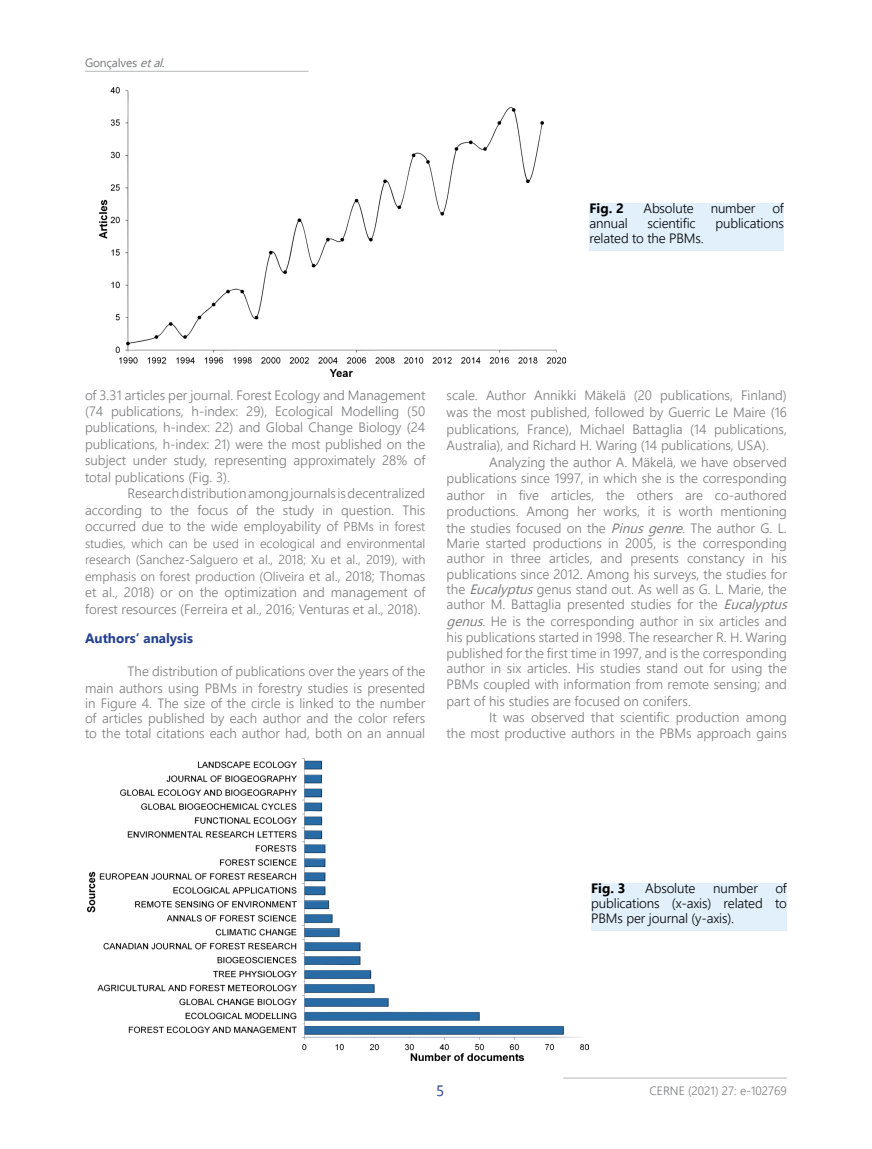
<style>
.page{position:relative;width:872px;height:1149px;background:#fff}
.page>*{position:absolute;margin:0;border:0;box-sizing:border-box;transform-origin:0 0}
.t1{font:15px "Nirmala UI";color:#25408f}
.t2{font:300 13.5px/15.9px "Nirmala UI";color:#78797b;text-align:justify}
.t3{font:300 13.5px/15px "Nirmala UI";letter-spacing:-.01em;color:#000;text-align:justify}
.t4{font:700 13.5px "Nirmala UI";color:#25408f}
.t5{font:700 13.5px "Nirmala UI";color:#000}
.t6{font:300 12.75px/16.5px "Nirmala UI";color:#78797b;text-align:justify}
.t7{font:300 12px "Nirmala UI";color:#78797b}
.t8{font:12px "Nirmala UI";letter-spacing:-.015em;color:#78797b}
.s1{font-style:italic}
.s2{font-size:12.75px}
.s3{font-size:13.5px}
.s4{font-weight:400;font-style:italic}
</style>
<div class="page">
<hr style="left:563px;top:1077px;width:224px;height:1px;background:#bdbfc1">
<hr style="left:85px;top:71px;width:223px;height:1px;background:#bdbfc1">
<img style="left:99px;top:87px;width:467px;height:289px">
<div style="left:589px;top:203px;width:194px;height:48px;background:#e1f0fb"></div>
<img style="left:87px;top:758px;width:502px;height:302px">
<div style="left:591px;top:883px;width:196px;height:47px;background:#e1f0fb"></div>
<p class="t8" style="left:85px;top:53px;width:86px">Gonçalves <span class="s1">etal.</span></p>
<p class="t5" style="left:589px;top:198px;width:36px">Fig. 2</p>
<p class="t3" style="left:643px;top:200px;width:52px">Absolute</p>
<p class="t3" style="left:710px;top:200px;width:46px">number</p>
<p class="t3" style="left:772px;top:200px;width:13px">of</p>
<p class="t3" style="left:589px;top:215px;width:40px">annual</p>
<p class="t3" style="left:647px;top:215px;width:50px">scientific</p>
<p class="t3" style="left:715px;top:215px;width:70px">publications</p>
<p class="t3" style="left:589px;top:230px;width:116px">related to the PBMs.</p>
<p class="t2" style="left:85px;top:387px;width:342px;line-height:15px">of 3.31 articles per journal. Forest Ecology and Management (74 publications, h-index: 29), Ecological Modelling (50</p>
<p class="t2" style="left:85px;top:418px;width:342px;line-height:16.5px">publications, h-index: 22) and Global Change Biology (24 publications, h-index: 21) were the most published on the subject under study, representing approximately 28% of total publications (Fig. 3).</p>
<p class="t2" style="left:85px;top:484px;width:342px;line-height:16.5px;text-indent:43px">Research distribution among journals is decentralized according to the focus of the study in question. This occurred due to the wide employability of <span class="s2">PBMs in forest</span></p>
<p class="t6" style="left:85px;top:534px;width:342px">studies, which can be used in ecological and environmental research (Sanchez-Salguero et al., 2018; Xu et al., 2019), with emphasis on forest production (Oliveira <span class="s3">et al., 2018; Thomas</span></p>
<p class="t2" style="left:85px;top:583px;width:342px;line-height:16.5px">et al., 2018) or on the optimization and management of forest resources (Ferreira et al., 2016; Venturas et al., 2018).</p>
<p class="t4" style="left:85px;top:627px;width:109px">Authors’ analysis</p>
<p class="t2" style="left:85px;top:662px;width:342px;line-height:16.5px;text-align:right">The distribution of publications over the years of the<br>main authors using PBMs in forestry studies is presented</p>
<p class="t2" style="left:85px;top:694px;width:342px;line-height:15px">in Figure 4. The size of the circle is linked to the number of articles published by each author and the color refers to the total citations each author had, both on an annual</p>
<p class="t2" style="left:446px;top:386px;width:342px;line-height:16.5px">scale. Author Annikki Mäkelä (20 publications, Finland) was the most published, followed by Guerric Le Maire (16 publications, France), Michael Battaglia (14 publications, Australia), and Richard H. Waring (14 publications, USA).</p>
<p class="t2" style="left:446px;top:453px;width:347px;text-align:left;text-indent:43px">Analyzing the author A. Mäkelä, we have observed publications since 1997, in which she is the corresponding author in five articles, the others are co-authored productions. Among her works, it is worth mentioning the studies focused on the <span class="s4">Pinusgenre</span>. The author G. L.<br>Marie started productions in 2005, is the corresponding author in three articles, and presents constancy in his publications since 2012. Among his surveys, the studies for the <span class="s4">Eucalyptus</span>genus stand out. As well as G. L. Marie, the author M. Battaglia presented studies for the <span class="s4">Eucalyptus genus</span>. He is the corresponding author in six articles and his publications started in 1998. The researcher R. H. Waring published for the first time in 1997, and is the corresponding author in six articles. His studies stand out for using the PBMs coupled with information from remote sensing; and part of his studies are focused on conifers.</p>
<p class="t2" style="left:446px;top:709px;width:342px;line-height:15.3px;text-align:right">It was observed that scientific production among<br>the most productive authors in the PBMs approach gains</p>
<p class="t3" style="left:591px;top:880px;width:197px;text-indent:184px">of publications (x-axis) related to PBMs per journal (y-axis).</p>
<p class="t5" style="left:591px;top:878px;width:36px">Fig. 3</p>
<p class="t3" style="left:645px;top:880px;width:52px">Absolute</p>
<p class="t3" style="left:713px;top:880px;width:46px">number</p>
<p class="t1" style="left:436px;top:1078px;width:10px">5</p>
<p class="t7" style="left:649px;top:1080px;width:139px">CERNE (2021) 27: e-102769</p>
</div>
